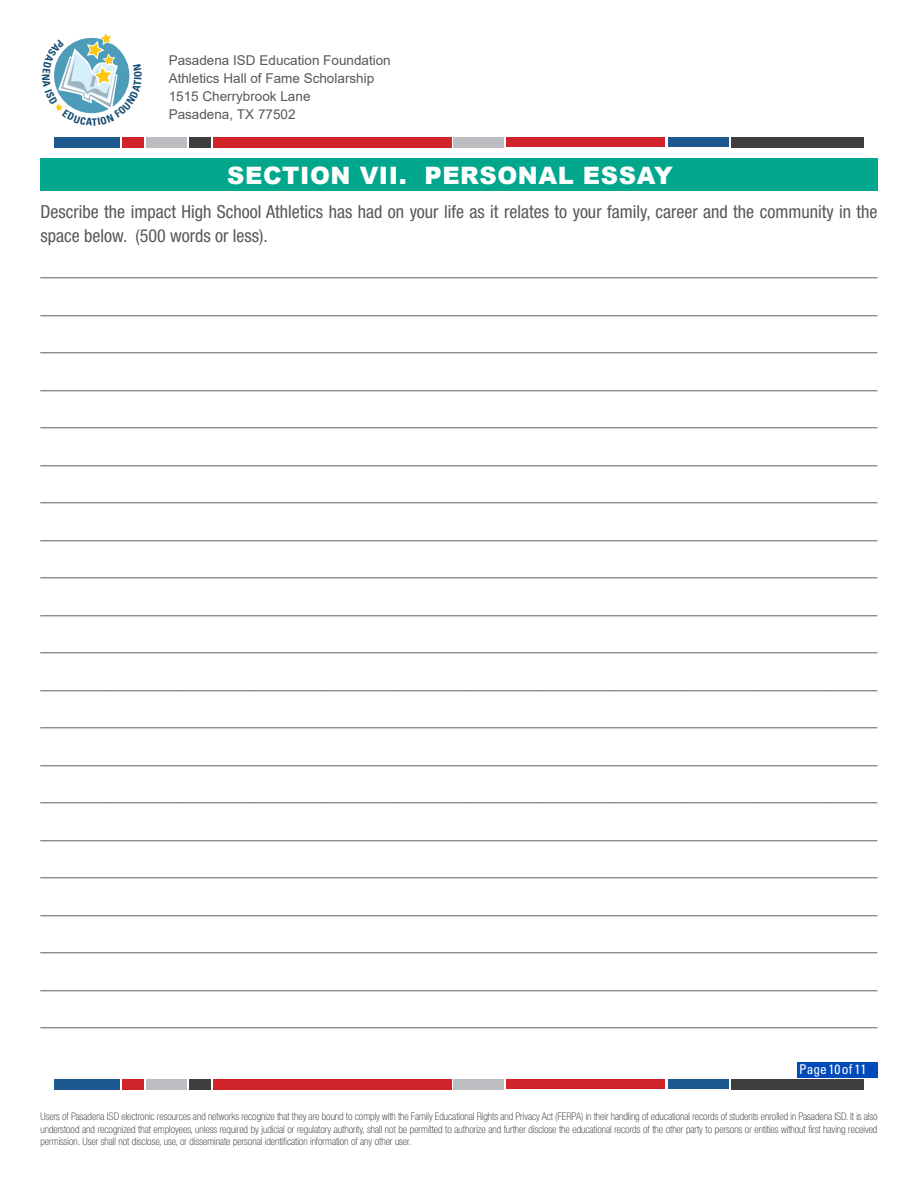
<style>
.page{position:relative;width:918px;height:1188px;background:#fff}
.page>*{position:absolute;margin:0;border:0;box-sizing:border-box;transform-origin:0 0}
.t1{font:900 24px "Arial";letter-spacing:.025em;color:#fff}
.t2{font:condensed 18px/24px "Helvetica Neue LT Std";color:#57585a}
.t3{font:13.5px/18px "Arial";color:#57585a}
.t4{font:condensed 13.5px "Univers LT Std";color:#fff}
.t5{font:100 condensed 10.5px/12.6px "Helvetica Neue LT Std";color:#231f20;text-align:justify}
</style>
<div class="page">
<div style="left:797px;top:1063px;width:80px;height:15px;background:#004aba"></div>
<div style="left:40px;top:158px;width:837px;height:33px;background:#00a78d"></div>
<div style="left:506px;top:137px;width:159px;height:10px;background:#d1232a"></div>
<div style="left:213px;top:137px;width:238px;height:10px;background:#d1232a"></div>
<div style="left:731px;top:137px;width:133px;height:10px;background:#3e3e3f"></div>
<div style="left:668px;top:137px;width:61px;height:10px;background:#1d588e"></div>
<div style="left:189px;top:137px;width:22px;height:10px;background:#3e3e3f"></div>
<div style="left:122px;top:137px;width:21px;height:10px;background:#d1232a"></div>
<div style="left:146px;top:137px;width:41px;height:10px;background:#bcbdc0"></div>
<div style="left:54px;top:137px;width:65px;height:10px;background:#1d588e"></div>
<div style="left:454px;top:137px;width:50px;height:10px;background:#bcbdc0"></div>
<div style="left:506px;top:1079px;width:159px;height:10px;background:#d1232a"></div>
<div style="left:213px;top:1079px;width:238px;height:11px;background:#d1232a"></div>
<div style="left:731px;top:1079px;width:133px;height:11px;background:#3e3e3f"></div>
<div style="left:668px;top:1079px;width:61px;height:10px;background:#1d588e"></div>
<div style="left:189px;top:1079px;width:22px;height:11px;background:#3e3e3f"></div>
<div style="left:122px;top:1079px;width:21px;height:11px;background:#d1232a"></div>
<div style="left:146px;top:1079px;width:41px;height:11px;background:#bcbdc0"></div>
<div style="left:54px;top:1079px;width:65px;height:11px;background:#1d588e"></div>
<div style="left:454px;top:1079px;width:50px;height:11px;background:#bcbdc0"></div>
<svg style="left:54px;top:33px;width:76px;height:81px"></svg>
<p class="t3" style="left:169px;top:51px;width:224px">Pasadena ISD Education Foundation<br>Athletics Hall of Fame Scholarship<br>1515 Cherrybrook Lane<br>Pasadena, TX 77502</p>
<p class="t1" style="left:227px;top:158px;width:447px">SECTION VII. PERSONAL ESSAY</p>
<p class="t2" style="left:40px;top:200px;width:839px">Describe the impact High School Athletics has had on your life as it relates to your family, career and the community in the space below. (500 words or less).</p>
<p class="t2" style="left:40px;top:258px;width:838px">_____________________________________________________________________________________________</p>
<p class="t2" style="left:40px;top:295px;width:838px">_____________________________________________________________________________________________</p>
<p class="t2" style="left:40px;top:333px;width:838px">_____________________________________________________________________________________________</p>
<p class="t2" style="left:40px;top:370px;width:838px">_____________________________________________________________________________________________</p>
<p class="t2" style="left:40px;top:408px;width:838px">_____________________________________________________________________________________________</p>
<p class="t2" style="left:40px;top:445px;width:838px">_____________________________________________________________________________________________</p>
<p class="t2" style="left:40px;top:483px;width:838px">_____________________________________________________________________________________________</p>
<p class="t2" style="left:40px;top:520px;width:838px">_____________________________________________________________________________________________</p>
<p class="t2" style="left:40px;top:558px;width:838px">_____________________________________________________________________________________________</p>
<p class="t2" style="left:40px;top:595px;width:838px">_____________________________________________________________________________________________</p>
<p class="t2" style="left:40px;top:633px;width:838px">_____________________________________________________________________________________________</p>
<p class="t2" style="left:40px;top:670px;width:838px">_____________________________________________________________________________________________</p>
<p class="t2" style="left:40px;top:708px;width:838px">_____________________________________________________________________________________________</p>
<p class="t2" style="left:40px;top:745px;width:838px">_____________________________________________________________________________________________</p>
<p class="t2" style="left:40px;top:783px;width:838px">_____________________________________________________________________________________________</p>
<p class="t2" style="left:40px;top:820px;width:838px">_____________________________________________________________________________________________</p>
<p class="t2" style="left:40px;top:858px;width:838px">_____________________________________________________________________________________________</p>
<p class="t2" style="left:40px;top:895px;width:838px">_____________________________________________________________________________________________</p>
<p class="t2" style="left:40px;top:933px;width:838px">_____________________________________________________________________________________________</p>
<p class="t2" style="left:40px;top:970px;width:838px">_____________________________________________________________________________________________</p>
<p class="t2" style="left:40px;top:1008px;width:838px">_____________________________________________________________________________________________</p>
<p class="t4" style="left:799px;top:1061px;width:69px">Page 10 of 11</p>
<p class="t5" style="left:40px;top:1110px;width:839px">Users of Pasadena ISD electronic resources and networks recognize that they are bound to comply with the Family Educational Rights and Privacy Act (FERPA) in their handling of educational records of students enrolled in Pasadena ISD. It is also understood and recognized that employees, unless required by judicial or regulatory authority, shall not be permitted to authorize and further disclose the educational records of the other party to persons or entities without first having received permission. User shall not disclose, use, or disseminate personal identification information of any other user.</p>
</div>
